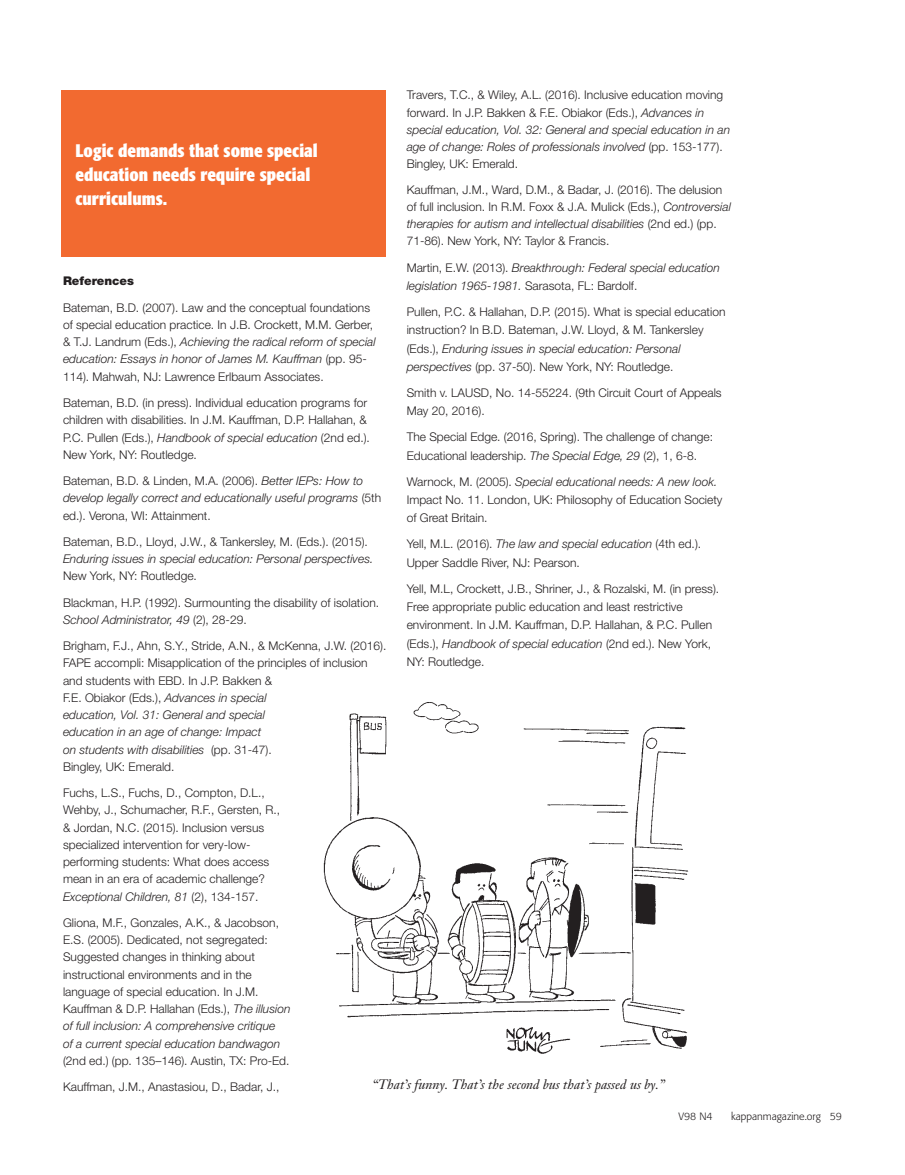
<style>
.page{position:relative;width:905px;height:1175px;background:#fff}
.page>*{position:absolute;margin:0;border:0;box-sizing:border-box;transform-origin:0 0}
.t1{font:700 condensed 18px/24px "Formata";color:#fff}
.t2{font:italic 13.5px "Janson Text";color:#231f20}
.t3{font:300 12px/17.2px "Helvetica Neue";color:#231f20}
.t4{font:italic 300 12px/17.2px "Helvetica Neue";color:#231f20}
.t5{font:900 12px "Helvetica Neue";color:#231f20}
.t6{font:300 10.5px "Formata";color:#231f20}
.s1{font-style:italic}
.s2{font-style:normal}
</style>
<div class="page">
<div style="left:62px;top:90px;width:324px;height:166px;background:#f26a30"></div>
<img style="left:323px;top:702px;width:366px;height:352px">
<p class="t3" style="left:406px;top:86px;width:325px">Travers, T.C., &amp; Wiley, A.L. (2016). Inclusive education moving forward. In J.P. Bakken &amp; F.E. Obiakor (Eds.), <span class="s1">Advances in special education, Vol. 32: General and special education in an age of change: Roles of professionals involved</span> (pp. 153-177).<br>Bingley, UK: Emerald.</p>
<p class="t3" style="left:406px;top:180px;width:326px">Kauffman, J.M., Ward, D.M., &amp; Badar, J. (2016). The delusion of full inclusion. In R.M. Foxx &amp; J.A. Mulick (Eds.), <span class="s1">Controversial therapies for autism and intellectual disabilities</span> (2nd ed.) (pp.<br>71-86). New York, NY: Taylor &amp; Francis.</p>
<p class="t4" style="left:406px;top:258px;width:315px;line-height:18.3px"><span class="s2">Martin, E.W. (2013).</span> Breakthrough: Federal special education legislation 1965-1981. <span class="s2">Sarasota, FL: Bardolf.</span></p>
<p class="t3" style="left:406px;top:302px;width:320px;line-height:18.3px">Pullen, P.C. &amp; Hallahan, D.P. (2015). What is special education instruction? In B.D. Bateman, J.W. Lloyd, &amp; M. Tankersley (Eds.), <span class="s1">Enduring issues in special education: Personal perspectives</span> (pp. 37-50). New York, NY: Routledge.</p>
<p class="t3" style="left:406px;top:383px;width:316px;line-height:18.3px">Smith v. LAUSD, No. 14-55224. (9th Circuit Court of Appeals<br>May 20, 2016).</p>
<p class="t3" style="left:406px;top:428px;width:308px;line-height:18.3px">The Special Edge. (2016, Spring). The challenge of change:<br>Educational leadership. <span class="s1">The Special Edge, 29</span> (2), 1, 6-8.</p>
<p class="t3" style="left:406px;top:472px;width:317px;line-height:18.3px">Warnock, M. (2005). <span class="s1">Special educational needs: A new look.<br></span>Impact No. 11. London, UK: Philosophy of Education Society of Great Britain.</p>
<p class="t3" style="left:406px;top:535px;width:296px;line-height:18.3px">Yell, M.L. (2016). <span class="s1">The law and special education</span> (4th ed.).<br>Upper Saddle River, NJ: Pearson.</p>
<p class="t3" style="left:406px;top:579px;width:314px;line-height:18.3px">Yell, M.L, Crockett, J.B., Shriner, J., &amp; Rozalski, M. (in press).<br>Free appropriate public education and least restrictive environment. In J.M. Kauffman, D.P. Hallahan, &amp; P.C. Pullen (Eds.), <span class="s1">Handbook of special education</span> (2nd ed.). New York, NY: Routledge.</p>
<h1 class="t1" style="left:75px;top:138px;width:244px">Logic demands that some special education needs require special curriculums.</h1>
<p class="t5" style="left:63px;top:274px;width:72px">References</p>
<p class="t3" style="left:63px;top:298px;width:314px">Bateman, B.D. (2007). Law and the conceptual foundations of special education practice. In J.B. Crockett, M.M. Gerber, &amp; T.J. Landrum (Eds.), <span class="s1">Achieving the radical reform of special education: Essays in honor of James M. Kauffman</span> (pp. 95- 114). Mahwah, NJ: Lawrence Erlbaum Associates.</p>
<p class="t3" style="left:63px;top:394px;width:308px">Bateman, B.D. (in press). Individual education programs for children with disabilities. In J.M. Kauffman, D.P. Hallahan, &amp; P.C. Pullen (Eds.), <span class="s1">Handbook of special education</span> (2nd ed.).<br>New York, NY: Routledge.</p>
<p class="t4" style="left:63px;top:472px;width:320px"><span class="s2">Bateman, B.D. &amp; Linden, M.A. (2006).</span> Better IEPs: How to develop legally correct and educationally useful programs <span class="s2">(5th ed.). Verona, WI: Attainment.</span></p>
<p class="t3" style="left:63px;top:532px;width:306px">Bateman, B.D., Lloyd, J.W., &amp; Tankersley, M. (Eds.). (2015).</p>
<p class="t4" style="left:63px;top:550px;width:312px">Enduring issues in special education: Personal perspectives.</p>
<p class="t3" style="left:63px;top:562px;width:318px;line-height:26.2px">New York, NY: Routledge.<br>Blackman, H.P. (1992). Surmounting the disability of isolation.</p>
<p class="t3" style="left:63px;top:606px;width:325px;line-height:26.2px"><span class="s1">School Administrator, 49</span> (2), 28-29.<br>Brigham, F.J., Ahn, S.Y., Stride, A.N., &amp; McKenna, J.W. (2016).</p>
<p class="t3" style="left:63px;top:654px;width:306px">FAPE accompli: Misapplication of the principles of inclusion and students with EBD. In J.P. Bakken &amp;<br>F.E. Obiakor (Eds.), <span class="s1">Advances in special<br>education, Vol. 31: General and special<br>education in an age of change: Impact<br>on students with disabilities</span> (pp. 31-47).<br>Bingley, UK: Emerald.</p>
<p class="t3" style="left:63px;top:784px;width:218px">Fuchs, L.S., Fuchs, D., Compton, D.L., Wehby, J., Schumacher, R.F., Gersten, R., &amp; Jordan, N.C. (2015). Inclusion versus specialized intervention for very-low&shy;performing students: What does access mean in an era of academic challenge?<br><span class="s1">Exceptional Children, 81</span> (2), 134-157.</p>
<p class="t3" style="left:63px;top:913px;width:229px">Gliona, M.F., Gonzales, A.K., &amp; Jacobson, E.S. (2005). Dedicated, not segregated:<br>Suggested changes in thinking about instructional environments and in the language of special education. In J.M.<br>Kauffman &amp; D.P. Hallahan (Eds.), <span class="s1">The illusion of full inclusion: A comprehensive critique<br>of a current special education bandwagon</span></p>
<p class="t3" style="left:63px;top:1047px;width:228px;line-height:26.2px">(2nd ed.) (pp. 135–146). Austin, TX: Pro-Ed.<br>Kauffman, J.M., Anastasiou, D., Badar, J.,</p>
<p class="t2" style="left:372px;top:1076px;width:294px">“That’s funny. That’s the second bus that’s passed us by.”</p>
<p class="t6" style="left:678px;top:1110px;width:36px">V98 N4</p>
<p class="t6" style="left:731px;top:1110px;width:112px">kappanmagazine.org 59</p>
</div>
